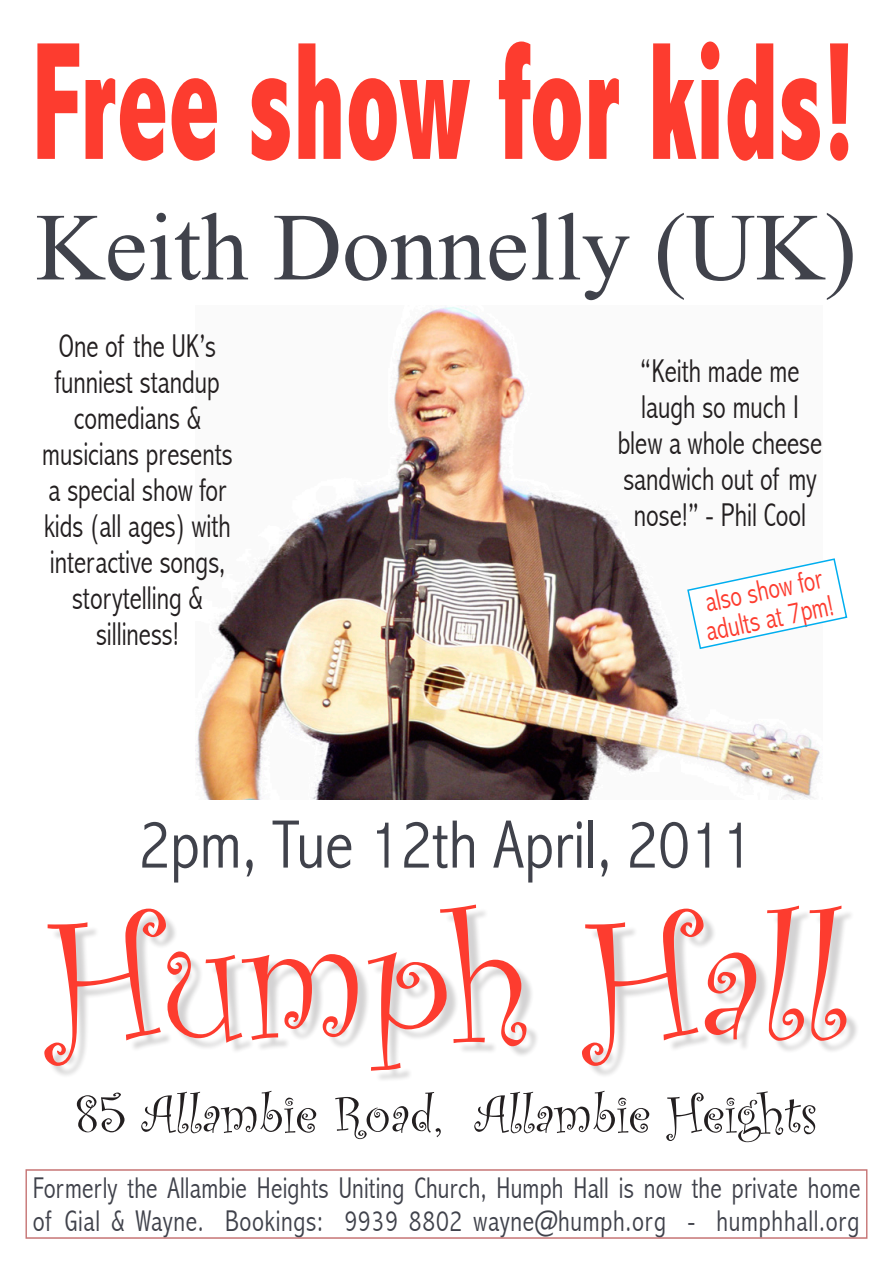
<style>
.page{position:relative;width:893px;height:1263px;background:#fff}
.page>*{position:absolute;margin:0;border:0;box-sizing:border-box;transform-origin:0 0}
.t1{font:175.5px "Curlz";color:#fd3c2f}
.t2{font:800 condensed 169.5px "Abadi";color:#fd3c2f;scale:.65 1}
.t3{font:96px "Times New Roman";color:#40424b}
.t4{font:300 condensed 69px "Abadi";color:#40424b}
.t5{font:54px "Curlz";color:#231f20}
.t6{font:300 condensed 33px/36px "Abadi";color:#231f20;text-align:center;scale:.9 1}
.t7{font:300 condensed 30px/33px "Abadi";letter-spacing:.01em;color:#40424b;scale:.93 1}
.t8{font:300 condensed 30px/28.5px "Abadi";color:#fd3c2f;scale:.9 1}
</style>
<div class="page">
<div style="left:48px;top:908px;width:811px;height:175px;background:#231f20;opacity:.2"></div>
<img style="left:196px;top:307px;width:624px;height:493px">
<div style="left:25px;top:1169px;width:842px;height:70px;border:1px solid #c67474"></div>
<svg style="left:686px;top:557px;width:162px;height:93px"></svg>
<p class="t2" style="left:32px;top:4px;width:1268px">Free show for kids!</p>
<p class="t3" style="left:35px;top:183px;width:823px">Keith Donnelly (UK)</p>
<p class="t6" style="left:42px;top:327px;width:213px">One of the UK’s funniest standup comedians &amp; musicians presents a special show for kids (all ages) with interactive songs, storytelling &amp; silliness!</p>
<p class="t6" style="left:618px;top:353px;width:228px">“Keith made me laugh so much I blew a whole cheese sandwich out of my nose!” - Phil Cool</p>
<p class="t8" style="left:697px;top:590px;width:146px;rotate:-12deg">also show for adults at 7pm!</p>
<p class="t4" style="left:139px;top:804px;width:616px">2pm, Tue 12th April, 2011</p>
<p class="t1" style="left:46px;top:856px;width:802px">Humph Hall</p>
<p class="t5" style="left:75px;top:1076px;width:744px">85 Allambie Road, Allambie Heights</p>
<p class="t7" style="left:33px;top:1171px;width:891px">Formerly the Allambie Heights Uniting Church, Humph Hall is now the private home of Gial &amp; Wayne. Bookings: 9939 8802 wayne@humph.org - humphhall.org</p>
</div>
